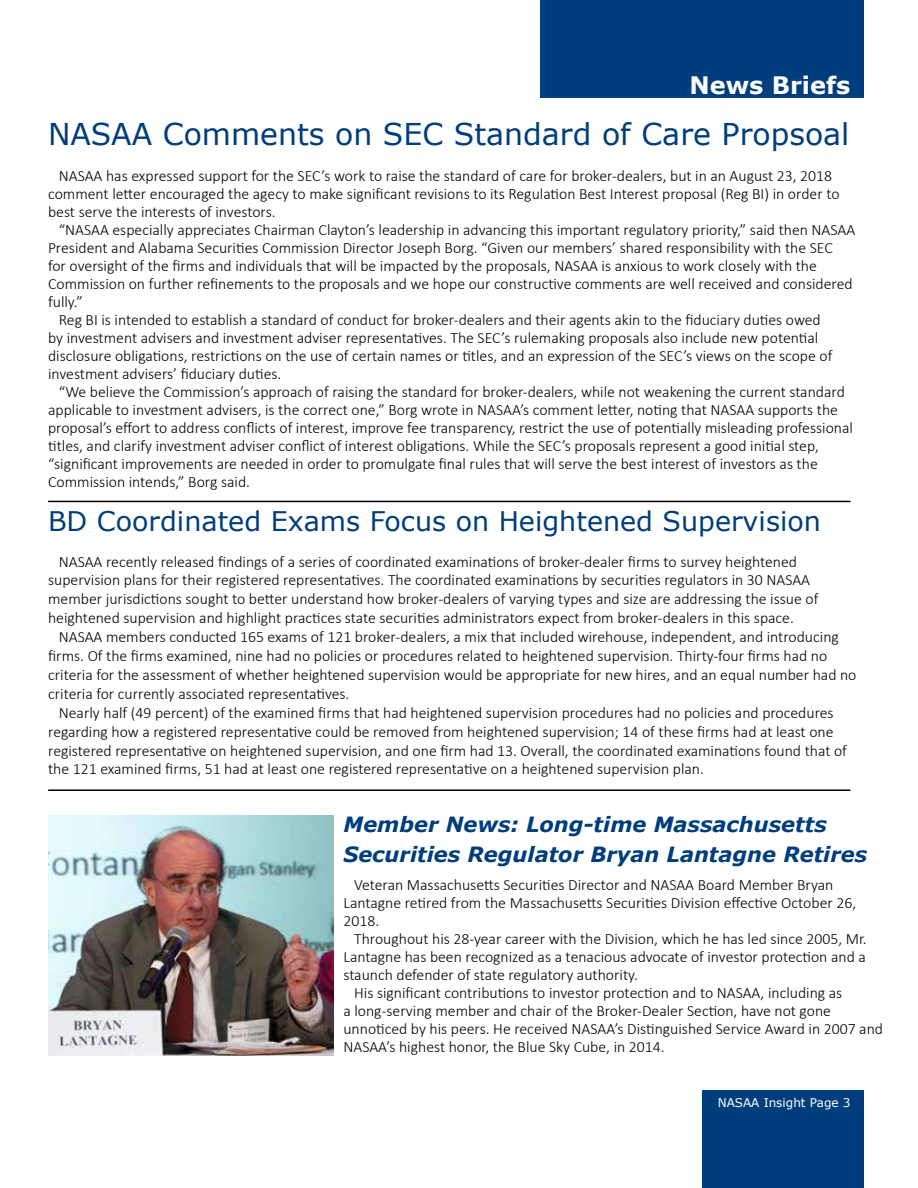
<style>
.page{position:relative;width:918px;height:1188px;background:#fff}
.page>*{position:absolute;margin:0;border:0;box-sizing:border-box;transform-origin:0 0}
.t1{font:30px "Verdana";color:#003d7d}
.t2{font:27px "Verdana";color:#003d7d}
.t3{font:700 24px "Verdana";color:#fff}
.t4{font:italic 700 21px/30px "Verdana";color:#003d7d}
.t5{font:300 15.75px/18.9px "Calibri";color:#000}
.t6{font:12px "Verdana";color:#fff}
</style>
<div class="page">
<div style="left:540px;top:0;width:324px;height:97px;background:#003d7d"></div>
<div style="left:702px;top:1091px;width:162px;height:97px;background:#003d7d"></div>
<hr style="left:48px;top:789px;width:802px;height:2px;background:#000">
<hr style="left:48px;top:501px;width:802px;height:1px;background:#000">
<img style="left:48px;top:816px;width:285px;height:240px">
<h3 class="t3" style="left:690px;top:68px;width:162px">News Briefs</h3>
<h1 class="t1" style="left:48px;top:113px;width:803px">NASAA Comments on SEC Standard of Care Propsoal</h1>
<p class="t5" style="left:48px;top:167px;width:793px;line-height:18px;text-indent:11px">NASAA has expressed support for the SEC’s work to raise the standard of care for broker-dealers, but in an August 23, 2018 comment letter encouraged the agecy to make significant revisions to its Regulation Best Interest proposal (Reg BI) in order to best serve the interests of investors.</p>
<p class="t5" style="left:59px;top:220px;width:798px">“NASAA especially appreciates Chairman Clayton’s leadership in advancing this important regulatory priority,” said then NASAA</p>
<p class="t5" style="left:48px;top:238px;width:786px">President and Alabama Securities Commission Director Joseph Borg. “Given our members’ shared responsibility with the SEC</p>
<p class="t5" style="left:48px;top:256px;width:770px">for oversight of the firms and individuals that will be impacted by the proposals, NASAA is anxious to work closely with the</p>
<p class="t5" style="left:48px;top:274px;width:806px">Commission on further refinements to the proposals and we hope our constructive comments are well received and considered</p>
<p class="t5" style="left:48px;top:292px;width:36px">fully.”</p>
<p class="t5" style="left:59px;top:310px;width:764px">Reg BI is intended to establish a standard of conduct for broker-dealers and their agents akin to the fiduciary duties owed</p>
<p class="t5" style="left:48px;top:328px;width:772px">by investment advisers and investment adviser representatives. The SEC’s rulemaking proposals also include new potential</p>
<p class="t5" style="left:48px;top:346px;width:786px">disclosure obligations, restrictions on the use of certain names or titles, and an expression of the SEC’s views on the scope of</p>
<p class="t5" style="left:48px;top:364px;width:235px">investment advisers’ fiduciary duties.</p>
<p class="t5" style="left:59px;top:382px;width:788px">“We believe the Commission’s approach of raising the standard for broker-dealers, while not weakening the current standard</p>
<p class="t5" style="left:48px;top:400px;width:791px">applicable to investment advisers, is the correct one,” Borg wrote in NASAA’s comment letter, noting that NASAA supports the</p>
<p class="t5" style="left:48px;top:418px;width:806px">proposal’s effort to address conflicts of interest, improve fee transparency, restrict the use of potentially misleading professional</p>
<p class="t5" style="left:48px;top:436px;width:773px">titles, and clarify investment adviser conflict of interest obligations. While the SEC’s proposals represent a good initial step,</p>
<p class="t5" style="left:48px;top:454px;width:771px">“significant improvements are needed in order to promulgate final rules that will serve the best interest of investors as the</p>
<p class="t5" style="left:48px;top:472px;width:203px">Commission intends,” Borg said.</p>
<h2 class="t2" style="left:48px;top:503px;width:774px">BD Coordinated Exams Focus on Heightened Supervision</h2>
<p class="t5" style="left:48px;top:552px;width:772px;text-indent:11px">NASAA recently released findings of a series of coordinated examinations of broker-dealer firms to survey heightened supervision plans for their registered representatives. The coordinated examinations by securities regulators in 30 NASAA member jurisdictions sought to better understand how broker-dealers of varying types and size are addressing the issue of heightened supervision and highlight practices state securities administrators expect from broker-dealers in this space.</p>
<p class="t5" style="left:48px;top:627px;width:810px;text-indent:11px">NASAA members conducted 165 exams of 121 broker-dealers, a mix that included wirehouse, independent, and introducing firms. Of the firms examined, nine had no policies or procedures related to heightened supervision. Thirty-four firms had no criteria for the assessment of whether heightened supervision would be appropriate for new hires, and an equal number had no criteria for currently associated representatives.</p>
<p class="t5" style="left:48px;top:703px;width:800px;text-indent:11px">Nearly half (49 percent) of the examined firms that had heightened supervision procedures had no policies and procedures regarding how a registered representative could be removed from heightened supervision; 14 of these firms had at least one registered representative on heightened supervision, and one firm had 13. Overall, the coordinated examinations found that of the 121 examined firms, 51 had at least one registered representative on a heightened supervision plan.</p>
<h3 class="t4" style="left:343px;top:809px;width:525px">Member News: Long-time Massachusetts<br>Securities Regulator Bryan Lantagne Retires</h3>
<p class="t5" style="left:343px;top:876px;width:514px;line-height:18px;text-indent:11px">Veteran Massachusetts Securities Director and NASAA Board Member Bryan<br>Lantagne retired from the Massachusetts Securities Division effective October 26,<br>2018.</p>
<p class="t5" style="left:354px;top:930px;width:514px">Throughout his 28-year career with the Division, which he has led since 2005, Mr.</p>
<p class="t5" style="left:343px;top:948px;width:524px">Lantagne has been recognized as a tenacious advocate of investor protection and a</p>
<p class="t5" style="left:343px;top:966px;width:296px">staunch defender of state regulatory authority.</p>
<p class="t5" style="left:354px;top:984px;width:490px">His significant contributions to investor protection and to NASAA, including as</p>
<p class="t5" style="left:343px;top:1002px;width:489px">a long-serving member and chair of the Broker-Dealer Section, have not gone</p>
<p class="t5" style="left:343px;top:1020px;width:541px">unnoticed by his peers. He received NASAA’s Distinguished Service Award in 2007 and</p>
<p class="t5" style="left:343px;top:1038px;width:323px">NASAA’s highest honor, the Blue Sky Cube, in 2014.</p>
<p class="t6" style="left:718px;top:1094px;width:134px">NASAA Insight Page 3</p>
</div>
